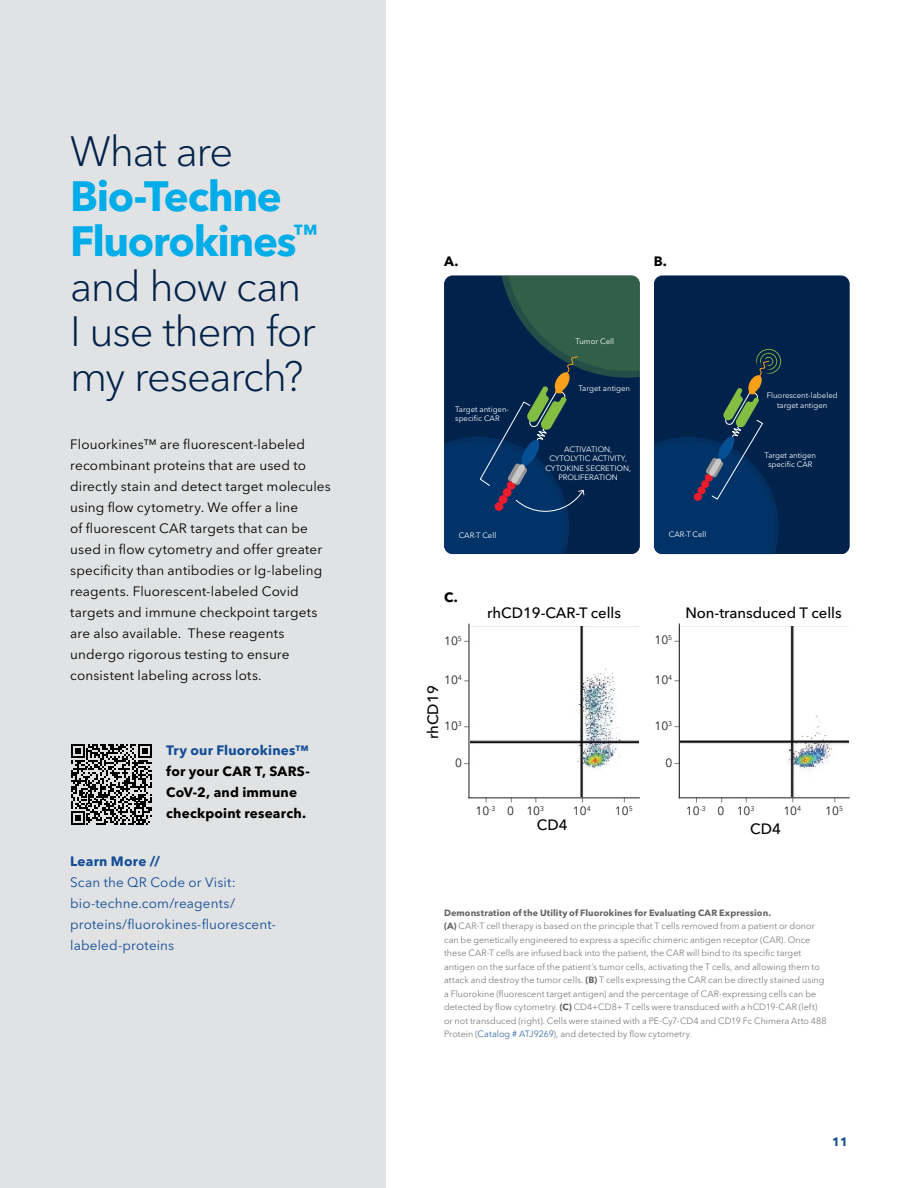
<style>
.page{position:relative;width:918px;height:1188px;background:#fff}
.page>*{position:absolute;margin:0;border:0;box-sizing:border-box;transform-origin:0 0}
.t1{font:300 42px/45px "Avenir Next LT Pro";letter-spacing:-.03em;color:#00224b}
.t2{font:500 14.85px "Avenir Next LT Pro";color:#000}
.Avenir-Body{font:13.5px/21px "Avenir Next LT Pro";letter-spacing:.01em;color:#000}
.Avenir-Body-2{font:13.5px/21px "Avenir Next LT Pro";letter-spacing:.01em;color:#114d97}
.Avenir-Body-3{font:700 13.5px/21px "Avenir Next LT Pro";letter-spacing:.015em;color:#000}
.t3{font:700 12px "Avenir Next LT Pro";color:#114d97}
.t4{font:11.85px "Avenir Next LT Pro";color:#231f20}
.Avenir-Body-4{font:300 9px/13.5px "Avenir Next LT Pro";letter-spacing:.005em;color:#636466}
.Avenir-Body-5{font:700 9px "Avenir Next LT Pro";letter-spacing:.01em;color:#636466}
.t5{font:7.8px/9.3px "Avenir Next LT Pro";color:#fff;text-align:center}
.s1{font-weight:700;color:#00ade8}
.s2{color:#114d97}
.s3{font-weight:700}
</style>
<div class="page">
<div style="left:0;top:0;width:386px;height:1188px;background:#e1e2e3"></div>
<svg style="left:71px;top:744px;width:81px;height:81px"></svg>
<svg style="left:444px;top:275px;width:196px;height:279px;background:#103652"></svg>
<div style="left:654px;top:275px;width:196px;height:279px;background:#00224b"></div>
<svg style="left:654px;top:349px;width:127px;height:205px;background:#0b315a"></svg>
<img style="left:470px;top:626px;width:168px;height:171px">
<hr style="left:469px;top:624px;width:1px;height:174px;background:#231f20">
<hr style="left:469px;top:798px;width:170px;height:1px;background:#231f20">
<img style="left:680px;top:626px;width:169px;height:171px">
<hr style="left:679px;top:624px;width:1px;height:174px;background:#231f20">
<hr style="left:679px;top:798px;width:170px;height:1px;background:#231f20">
<p class="t1" style="left:70px;top:129px;width:249px">What are<br><span class="s1">Bio-Techne<br>Fluorokines</span><sup>™ </sup>and how can<br>I use them for my research?</p>
<p class="Avenir-Body" style="left:70px;top:433px;width:262px">Flouorkines™ are fluorescent-labeled recombinant proteins that are used to directly stain and detect target molecules using flow cytometry. We offer a line<br>of fluorescent CAR targets that can be used in flow cytometry and offer greater specificity than antibodies or Ig-labeling reagents. Fluorescent-labeled Covid targets and immune checkpoint targets are also available. These reagents undergo rigorous testing to ensure consistent labeling across lots.</p>
<p class="Avenir-Body-3" style="left:166px;top:740px;width:145px"><span class="s2">Try our Fluorokines™ </span>for your CAR T, SARS-<br>CoV-2, and immune checkpoint research.</p>
<p class="Avenir-Body-2" style="left:70px;top:851px;width:207px"><span class="s3">Learn More //<br></span>Scan the QR Code or Visit: bio-techne.com/reagents/ proteins/fluorokines-fluorescent&shy;labeled-proteins</p>
<p class="Avenir-Body-3" style="left:444px;top:251px;width:16px">A.</p>
<p class="Avenir-Body-3" style="left:654px;top:251px;width:15px">B.</p>
<p class="t5" style="left:576px;top:337px;width:40px">Tumor Cell</p>
<p class="t5" style="left:455px;top:405px;width:55px;text-align:left">Target antigen&shy;specific CAR</p>
<p class="t5" style="left:459px;top:530px;width:39px">CAR-T Cell</p>
<p class="Avenir-Body-3" style="left:444px;top:587px;width:15px">C.</p>
<p class="t5" style="left:579px;top:383px;width:53px">Target antigen</p>
<p class="t5" style="left:545px;top:444px;width:87px">ACTIVATION,<br>CYTOLYTIC ACTIVITY,<br>CYTOKINE SECRETION,<br>PROLIFERATION</p>
<p class="t4" style="left:444px;top:633px;width:19px">10<sup>5</sup></p>
<p class="t4" style="left:444px;top:673px;width:19px">10<sup>4</sup></p>
<p class="t4" style="left:444px;top:719px;width:19px">10<sup>3</sup></p>
<p class="t4" style="left:455px;top:756px;width:8px">0</p>
<p class="t2" style="left:424px;top:739px;width:55px;rotate:-90deg">rhCD19</p>
<p class="t2" style="left:487px;top:604px;width:135px">rhCD19-CAR-T cells</p>
<p class="t4" style="left:476px;top:804px;width:22px">10<sup>-3</sup></p>
<p class="t4" style="left:526px;top:804px;width:19px">10<sup>3</sup></p>
<p class="t4" style="left:507px;top:804px;width:8px">0</p>
<p class="t4" style="left:573px;top:804px;width:19px">10<sup>4</sup></p>
<p class="t4" style="left:615px;top:804px;width:19px">10<sup>5</sup></p>
<p class="t2" style="left:537px;top:816px;width:32px">CD4</p>
<p class="t5" style="left:767px;top:391px;width:73px">Fluorescent-labeled target antigen</p>
<p class="t5" style="left:669px;top:530px;width:39px">CAR-T Cell</p>
<p class="t5" style="left:765px;top:451px;width:53px">Target antigen specific CAR</p>
<p class="t4" style="left:654px;top:633px;width:19px">10<sup>5</sup></p>
<p class="t4" style="left:654px;top:673px;width:19px">10<sup>4</sup></p>
<p class="t4" style="left:654px;top:719px;width:19px">10<sup>3</sup></p>
<p class="t4" style="left:665px;top:756px;width:8px">0</p>
<p class="t2" style="left:685px;top:603px;width:158px">Non-transduced T cells</p>
<p class="t4" style="left:686px;top:804px;width:22px">10<sup>-3</sup></p>
<p class="t4" style="left:737px;top:804px;width:19px">10<sup>3</sup></p>
<p class="t4" style="left:718px;top:804px;width:8px">0</p>
<p class="t4" style="left:783px;top:804px;width:19px">10<sup>4</sup></p>
<p class="t4" style="left:825px;top:804px;width:19px">10<sup>5</sup></p>
<p class="t2" style="left:750px;top:820px;width:32px">CD4</p>
<p class="Avenir-Body-5" style="left:444px;top:907px;width:329px">Demonstration of the Utility of Fluorokines for Evaluating CAR Expression.</p>
<p class="Avenir-Body-4" style="left:444px;top:919px;width:384px"><span class="s3">(A)</span> CAR-T cell therapy is based on the principle that T cells removed from a patient or donor can be genetically engineered to express a specific chimeric antigen receptor (CAR). Once these CAR-T cells are infused back into the patient, the CAR will bind to its specific target antigen on the surface of the patient’s tumor cells, activating the T cells, and allowing them to attack and destroy the tumor cells. <span class="s3">(B)</span> T cells expressing the CAR can be directly stained using a Fluorokine (fluorescent target antigen) and the percentage of CAR-expressing cells can be detected by flow cytometry. <span class="s3">(C)</span> CD4+CD8+ T cells were transduced with a hCD19-CAR (left) or not transduced (right). Cells were stained with a PE-Cy7-CD4 and CD19 Fc Chimera Atto 488<br>Protein (<span class="s2">Catalog # ATJ9269</span>), and detected by flow cytometry.</p>
<h3 class="t3" style="left:832px;top:1135px;width:17px">11</h3>
</div>
